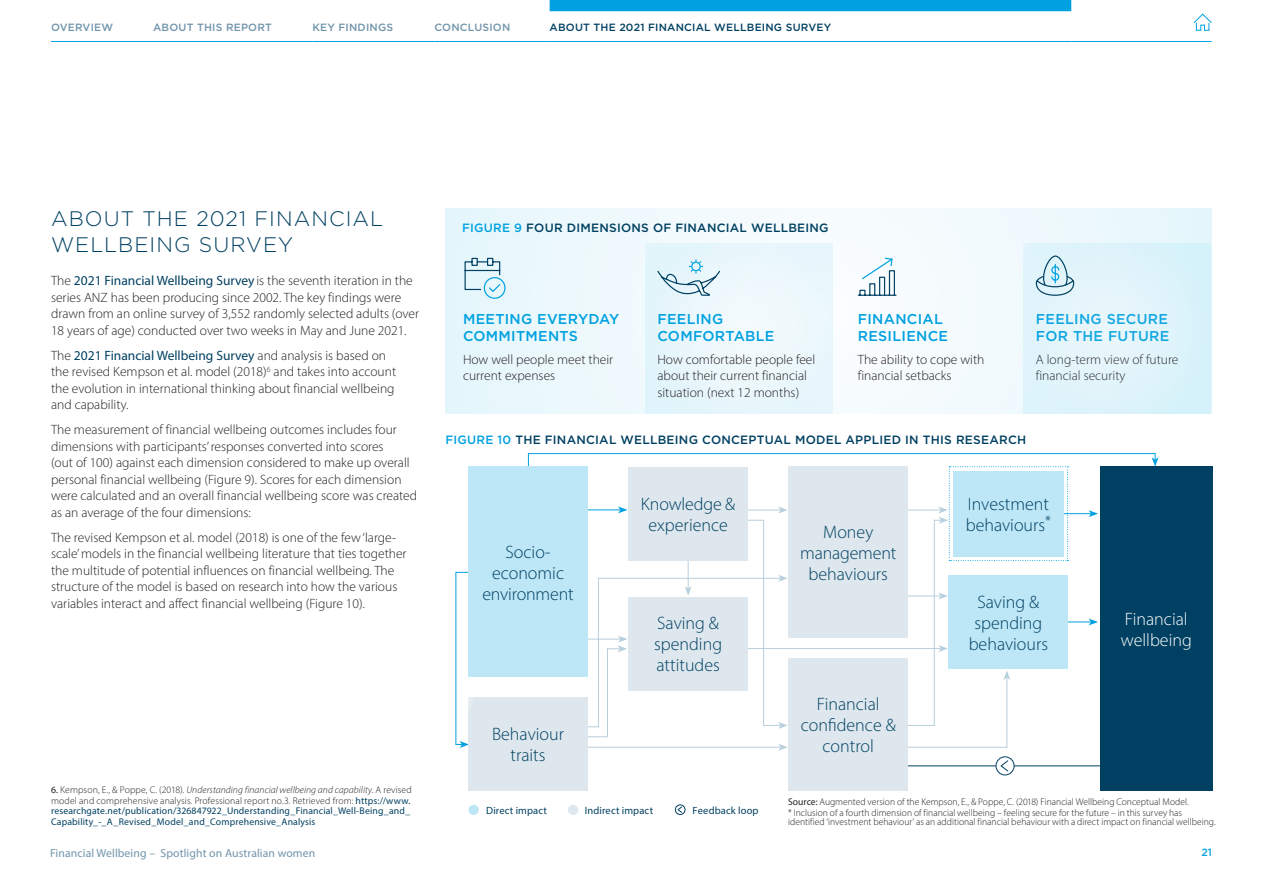
<style>
.page{position:relative;width:1263px;height:893px;background:#fff}
.page>*{position:absolute;margin:0;border:0;box-sizing:border-box;transform-origin:0 0}
.H1_Gotham_Light_UC{font:300 21px/25.2px "Gotham";letter-spacing:.05em;color:#004062}
.t1{font:300 18px/21px "Myriad Pro";color:#004062;text-align:center}
.t2{font:300 18px/21px "Myriad Pro";color:#fff}
.H3_Gotham_9_5_11_5{font:500 14.25px/17.1px "Gotham";letter-spacing:.02em;color:#00a1e0}
.Body_Copy_9_11{font:300 13.5px/16.5px "Myriad Pro";color:#231f20}
.Figure_title{font:500 12px "Gotham";letter-spacing:.02em;color:#004062}
.t3{font:11.7px "Myriad Pro";letter-spacing:.01em;color:#7094aa}
.t4{font:500 10.5px "Gotham";letter-spacing:.02em;color:#7094aa}
.t5{font:10.5px "Myriad Pro";letter-spacing:.015em;color:#004062}
.t6{font:500 10.5px "Gotham";letter-spacing:.02em;color:#004062}
.t7{font:500 10.5px "Gotham";color:#00a1e0}
.Footnotes{font:9.75px/10.5px "Myriad Pro";letter-spacing:.015em;color:#004062}
.Footnotes-2{font:300 9.75px/9px "Myriad Pro";color:#231f20}
.s1{font-weight:400;color:#004062}
.s2{color:#00a1e0}
.s3{color:#231f20}
.s4{font-weight:300;color:#231f20}
.s5{font-weight:300;font-style:italic;color:#231f20}
.s6{font-weight:400}
</style>
<div class="page">
<div style="left:445px;top:209px;width:767px;height:205px;background:#f0f9fd"></div>
<div style="left:645px;top:244px;width:187px;height:170px;background:#eaf7fc"></div>
<svg style="left:464px;top:257px;width:42px;height:42px"></svg>
<svg style="left:657px;top:259px;width:64px;height:37px"></svg>
<svg style="left:857px;top:257px;width:40px;height:39px"></svg>
<hr style="left:873px;top:765px;width:237px;height:1px;background:#004062">
<svg style="left:455px;top:572px;width:13px;height:176px"></svg>
<div style="left:1100px;top:467px;width:113px;height:324px;background:#004062"></div>
<div style="left:468px;top:467px;width:120px;height:210px;background:#bde6f6"></div>
<div style="left:468px;top:697px;width:120px;height:93px;background:#dde7ed"></div>
<div style="left:789px;top:658px;width:119px;height:133px;background:#dde7ed"></div>
<svg style="left:528px;top:453px;width:630px;height:298px"></svg>
<div style="left:953px;top:471px;width:111px;height:85px;background:#bde6f6"></div>
<svg style="left:996px;top:757px;width:18px;height:18px"></svg>
<div style="left:995px;top:756px;width:19px;height:19px;border:1px solid #004062;border-radius:50%"></div>
<svg style="left:1000px;top:760px;width:9px;height:12px"></svg>
<div style="left:675px;top:804px;width:10px;height:11px;border:1px solid #004062;border-radius:50%"></div>
<svg style="left:677px;top:806px;width:6px;height:7px"></svg>
<div style="left:468px;top:805px;width:11px;height:10px;background:#bde6f6;border-radius:50%"></div>
<div style="left:568px;top:805px;width:10px;height:10px;background:#dde7ed;border-radius:50%"></div>
<hr style="left:51px;top:41px;width:102px;height:1px;background:#00a1e0">
<hr style="left:153px;top:41px;width:159px;height:1px;background:#00a1e0">
<hr style="left:312px;top:41px;width:122px;height:1px;background:#00a1e0">
<hr style="left:434px;top:41px;width:116px;height:1px;background:#00a1e0">
<hr style="left:550px;top:41px;width:521px;height:1px;background:#00a1e0">
<hr style="left:1071px;top:41px;width:140px;height:1px;background:#00a1e0">
<div style="left:550px;top:0;width:521px;height:11px;background:#00a1e0"></div>
<svg style="left:1193px;top:13px;width:19px;height:18px"></svg>
<div style="left:1024px;top:244px;width:186px;height:170px;background:#e0f4fa"></div>
<svg style="left:1035px;top:255px;width:40px;height:41px"></svg>
<p class="t4" style="left:51px;top:20px;width:64px">OVERVIEW</p>
<p class="t4" style="left:153px;top:20px;width:120px">ABOUT THIS REPORT</p>
<p class="t4" style="left:312px;top:20px;width:82px">KEY FINDINGS</p>
<p class="t4" style="left:434px;top:20px;width:77px">CONCLUSION</p>
<p class="t6" style="left:550px;top:20px;width:283px">ABOUT THE 2021 FINANCIAL WELLBEING SURVEY</p>
<h1 class="H1_Gotham_Light_UC" style="left:51px;top:206px;width:333px">ABOUT THE 2021 FINANCIAL<br>WELLBEING SURVEY</h1>
<p class="Body_Copy_9_11" style="left:51px;top:272px;width:370px">The <span class="s1">2021 Financial Wellbeing Survey</span> is the seventh iteration in the series ANZ has been producing since 2002. The key findings were drawn from an online survey of 3,552 randomly selected adults (over 18 years of age) conducted over two weeks in May and June 2021.</p>
<p class="Body_Copy_9_11" style="left:51px;top:347px;width:347px">The <span class="s1">2021 Financial Wellbeing Survey</span> and analysis is based on the revised Kempson et al. model (2018)<sup>6</sup> and takes into account the evolution in international thinking about financial wellbeing and capability.</p>
<p class="Body_Copy_9_11" style="left:51px;top:421px;width:368px">The measurement of financial wellbeing outcomes includes four dimensions with participants’ responses converted into scores<br>(out of 100) against each dimension considered to make up overall personal financial wellbeing (Figure 9). Scores for each dimension were calculated and an overall financial wellbeing score was created as an average of the four dimensions:</p>
<p class="Body_Copy_9_11" style="left:51px;top:529px;width:357px">The revised Kempson et al. model (2018) is one of the few ‘large&shy;scale’ models in the financial wellbeing literature that ties together the multitude of potential influences on financial wellbeing. The structure of the model is based on research into how the various variables interact and affect financial wellbeing (Figure 10).</p>
<h2 class="Figure_title" style="left:462px;top:219px;width:368px"><span class="s2">FIGURE 9</span> FOUR DIMENSIONS OF FINANCIAL WELLBEING</h2>
<p class="H3_Gotham_9_5_11_5" style="left:463px;top:310px;width:158px">MEETING EVERYDAY<br>COMMITMENTS</p>
<p class="Body_Copy_9_11" style="left:463px;top:351px;width:152px">How well people meet their current expenses</p>
<p class="H3_Gotham_9_5_11_5" style="left:657px;top:310px;width:119px">FEELING<br>COMFORTABLE</p>
<p class="Body_Copy_9_11" style="left:657px;top:351px;width:159px">How comfortable people feel about their current financial situation (next 12 months)</p>
<p class="H3_Gotham_9_5_11_5" style="left:858px;top:310px;width:92px">FINANCIAL<br>RESILIENCE</p>
<p class="Body_Copy_9_11" style="left:858px;top:351px;width:128px">The ability to cope with financial setbacks</p>
<p class="H3_Gotham_9_5_11_5" style="left:1036px;top:310px;width:135px">FEELING SECURE<br>FOR THE FUTURE</p>
<p class="Body_Copy_9_11" style="left:1036px;top:351px;width:144px">A long-term view of future financial security</p>
<h2 class="Figure_title" style="left:445px;top:431px;width:582px"><span class="s2">FIGURE 10</span> THE FINANCIAL WELLBEING CONCEPTUAL MODEL APPLIED IN THIS RESEARCH</h2>
<p class="t1" style="left:482px;top:541px;width:93px">Socio&shy;economic environment</p>
<p class="t1" style="left:492px;top:723px;width:73px">Behaviour traits</p>
<p class="t1" style="left:641px;top:493px;width:96px">Knowledge &amp; experience</p>
<p class="t1" style="left:654px;top:613px;width:70px;text-align:left">Saving &amp; spending attitudes</p>
<p class="t1" style="left:800px;top:521px;width:98px">Money management behaviours</p>
<p class="t1" style="left:801px;top:693px;width:96px">Financial confidence &amp; control</p>
<p class="t1" style="left:966px;top:493px;width:87px;text-align:left">Investment behaviours<sup>*</sup></p>
<p class="t1" style="left:969px;top:591px;width:81px">Saving &amp; spending behaviours</p>
<p class="t2" style="left:1121px;top:608px;width:73px">Financial wellbeing</p>
<p class="Footnotes" style="left:51px;top:785px;width:362px"><span class="s3">6.</span> <span class="s4">Kempson, E., &amp; Poppe, C. (2018).</span> <span class="s5">Understanding financial wellbeing and capability.</span> <span class="s4">A revised model and comprehensive analysis. Professional report no.3. Retrieved from:</span> https://www. researchgate.net/publication/326847922_Understanding_Financial_Well-Being_and_ Capability_-_A_Revised_Model_and_Comprehensive_Analysis</p>
<p class="Footnotes-2" style="left:788px;top:797px;width:402px"><span class="s6">Source:</span> Augmented version of the Kempson, E., &amp; Poppe, C. (2018) Financial Wellbeing Conceptual Model.</p>
<p class="t5" style="left:486px;top:804px;width:62px">Direct impact</p>
<p class="t5" style="left:585px;top:804px;width:70px">Indirect impact</p>
<p class="t5" style="left:693px;top:804px;width:67px">Feedback loop</p>
<p class="Footnotes-2" style="left:788px;top:808px;width:429px">* Inclusion of a fourth dimension of financial wellbeing – feeling secure for the future – in this survey has identified ‘investment behaviour’ as an additional financial behaviour with a direct impact on financial wellbeing.</p>
<p class="t3" style="left:50px;top:846px;width:267px">Financial Wellbeing – Spotlight on Australian women</p>
<p class="t7" style="left:1201px;top:846px;width:12px">21</p>
</div>
